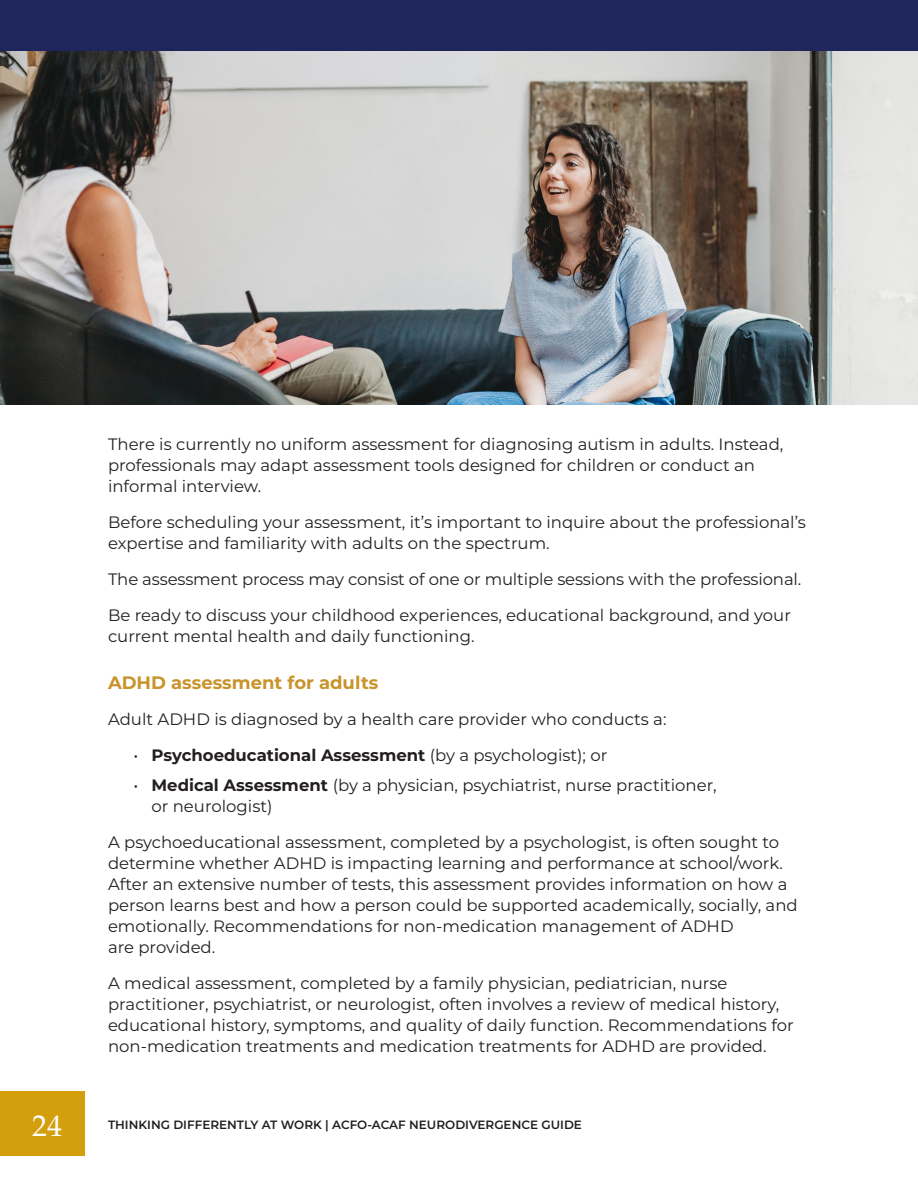
<style>
.page{position:relative;width:918px;height:1188px;background:#fff}
.page>*{position:absolute;margin:0;border:0;box-sizing:border-box;transform-origin:0 0}
.t1{font:30px "Palatino";color:#fff}
.t2{font:700 18px "Montserrat";color:#c8942b}
.BODY{font:16.5px/21px "Montserrat";color:#231f20}
.t3{font:700 16.5px "Montserrat";color:#231f20}
.t4{font:600 12px "Montserrat";color:#231f20}
.s1{font-weight:400}
.s2{font-weight:700}
</style>
<div class="page">
<div style="left:0;top:1091px;width:85px;height:65px;background:#d49f0c"></div>
<div style="left:0;top:0;width:918px;height:54px;background:#1f265b"></div>
<img style="left:0;top:52px;width:918px;height:353px">
<p class="BODY" style="left:108px;top:433px;width:677px">There is currently no uniform assessment for diagnosing autism in adults. Instead, professionals may adapt assessment tools designed for children or conduct an informal interview.</p>
<p class="BODY" style="left:108px;top:511px;width:700px">Before scheduling your assessment, it’s important to inquire about the professional’s expertise and familiarity with adults on the spectrum.</p>
<p class="BODY" style="left:108px;top:568px;width:695px">The assessment process may consist of one or multiple sessions with the professional.</p>
<p class="BODY" style="left:108px;top:604px;width:684px">Be ready to discuss your childhood experiences, educational background, and your current mental health and daily functioning.</p>
<h3 class="t2" style="left:108px;top:669px;width:272px">ADHD assessment for adults</h3>
<p class="BODY" style="left:108px;top:708px;width:560px">Adult ADHD is diagnosed by a health care provider who conducts a:</p>
<p class="t3" style="left:134px;top:743px;width:475px"><span class="s1">•</span> Psychoeducational Assessment <span class="s1">(by a psychologist); or</span></p>
<p class="BODY" style="left:152px;top:773px;width:567px;line-height:21.6px;text-indent:-18px">• <span class="s2">Medical Assessment</span> (by a physician, psychiatrist, nurse practitioner, or neurologist)</p>
<p class="BODY" style="left:108px;top:831px;width:691px">A psychoeducational assessment, completed by a psychologist, is often sought to determine whether ADHD is impacting learning and performance at school/work.<br>After an extensive number of tests, this assessment provides information on how a person learns best and how a person could be supported academically, socially, and emotionally. Recommendations for non-medication management of ADHD<br>are provided.</p>
<p class="BODY" style="left:108px;top:972px;width:687px">A medical assessment, completed by a family physician, pediatrician, nurse practitioner, psychiatrist, or neurologist, often involves a review of medical history, educational history, symptoms, and quality of daily function. Recommendations for non-medication treatments and medication treatments for ADHD are provided.</p>
<h1 class="t1" style="left:32px;top:1101px;width:31px">24</h1>
<p class="t4" style="left:108px;top:1116px;width:476px">THINKING DIFFERENTLY AT WORK | ACFO-ACAF NEURODIVERGENCE GUIDE</p>
</div>
